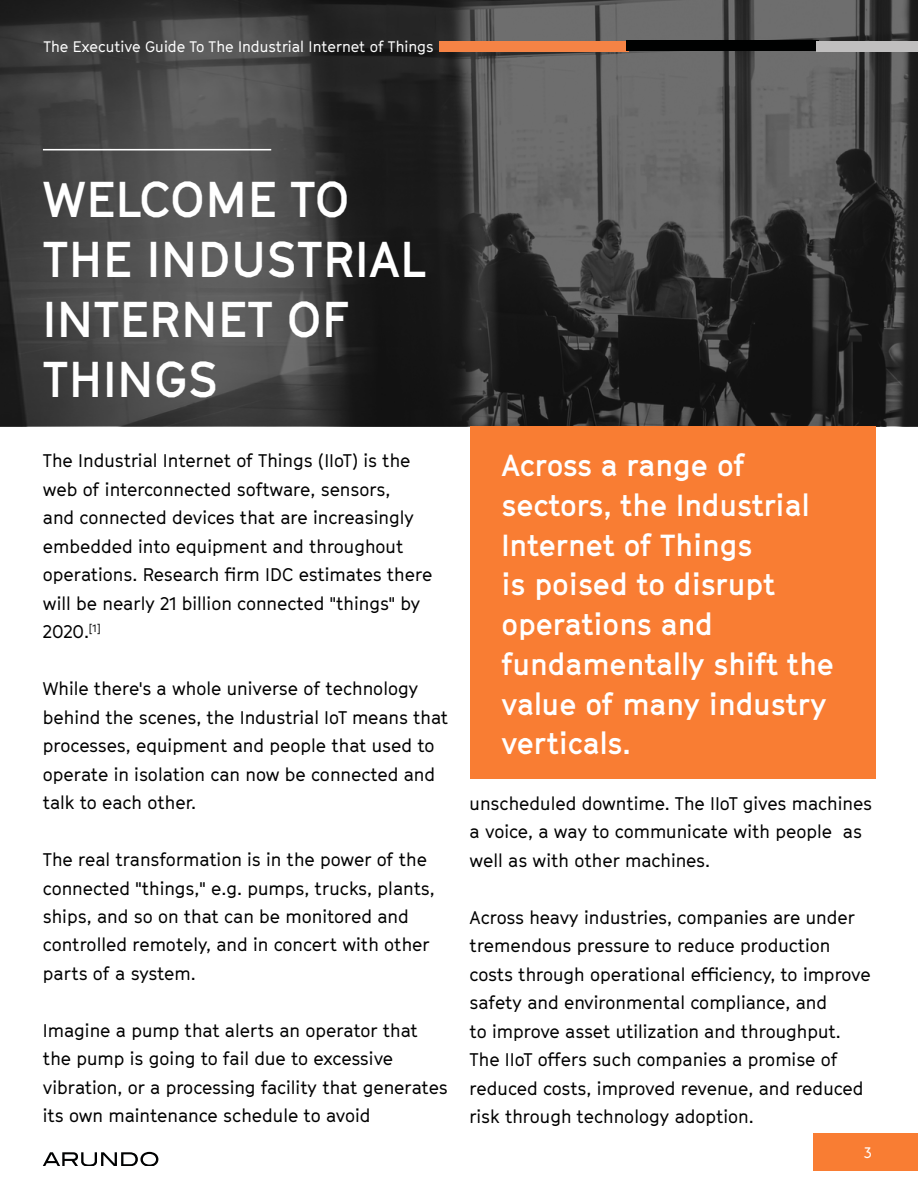
<style>
.page{position:relative;width:918px;height:1188px;background:#fff}
.page>*{position:absolute;margin:0;border:0;box-sizing:border-box;transform-origin:0 0}
.t1{font:700 49.5px/60px "GT Cinetype";letter-spacing:.01em;color:#fff}
.t2{font:700 30px/39.8px "GT Cinetype";color:#fff}
.t3{font:18px/28.5px "GT Cinetype";color:#000}
.t4{font:15px "GT Cinetype";color:#fff}
</style>
<div class="page">
<svg style="left:0;top:0;width:918px;height:426px;background:#3f3f3f"></svg>
<div style="left:814px;top:1133px;width:104px;height:38px;background:#f97d33"></div>
<hr style="left:43px;top:149px;width:228px;height:1px;background:#fff">
<svg style="left:43px;top:1152px;width:115px;height:14px"></svg>
<div style="left:470px;top:426px;width:405px;height:353px;background:#f97d33"></div>
<div style="left:439px;top:41px;width:190px;height:10px;background:#f58345"></div>
<div style="left:626px;top:41px;width:193px;height:10px;background:#000101"></div>
<div style="left:816px;top:41px;width:102px;height:10px;background:#c0bfbf"></div>
<p class="t4" style="left:43px;top:38px;width:392px">The Executive Guide To The Industrial Internet of Things</p>
<h1 class="t1" style="left:43px;top:169px;width:385px">WELCOME TO<br>THE INDUSTRIAL<br>INTERNET OF<br>THINGS</h1>
<p class="t3" style="left:43px;top:446px;width:391px">The Industrial Internet of Things (IIoT) is the web of interconnected software, sensors,<br>and connected devices that are increasingly embedded into equipment and throughout operations. Research firm IDC estimates there will be nearly 21 billion connected "things" by 2020.<sup>[1]</sup></p>
<p class="t3" style="left:43px;top:674px;width:407px">While there's a whole universe of technology behind the scenes, the Industrial IoT means that processes, equipment and people that used to operate in isolation can now be connected and talk to each other.</p>
<p class="t3" style="left:43px;top:845px;width:394px">The real transformation is in the power of the connected "things," e.g. pumps, trucks, plants, ships, and so on that can be monitored and controlled remotely, and in concert with other parts of a system.</p>
<p class="t3" style="left:43px;top:1016px;width:406px">Imagine a pump that alerts an operator that the pump is going to fail due to excessive vibration, or a processing facility that generates its own maintenance schedule to avoid</p>
<h2 class="t2" style="left:501px;top:445px;width:334px">Across a range of sectors, the Industrial<br>Internet of Things<br>is poised to disrupt operations and fundamentally shift the value of many industry verticals.</h2>
<p class="t3" style="left:470px;top:789px;width:404px">unscheduled downtime. The IIoT gives machines a voice, a way to communicate with people as well as with other machines.</p>
<p class="t3" style="left:470px;top:903px;width:403px">Across heavy industries, companies are under tremendous pressure to reduce production costs through operational efficiency, to improve safety and environmental compliance, and<br>to improve asset utilization and throughput.<br>The IIoT offers such companies a promise of reduced costs, improved revenue, and reduced risk through technology adoption.</p>
<p class="t4" style="left:864px;top:1144px;width:10px">3</p>
</div>
